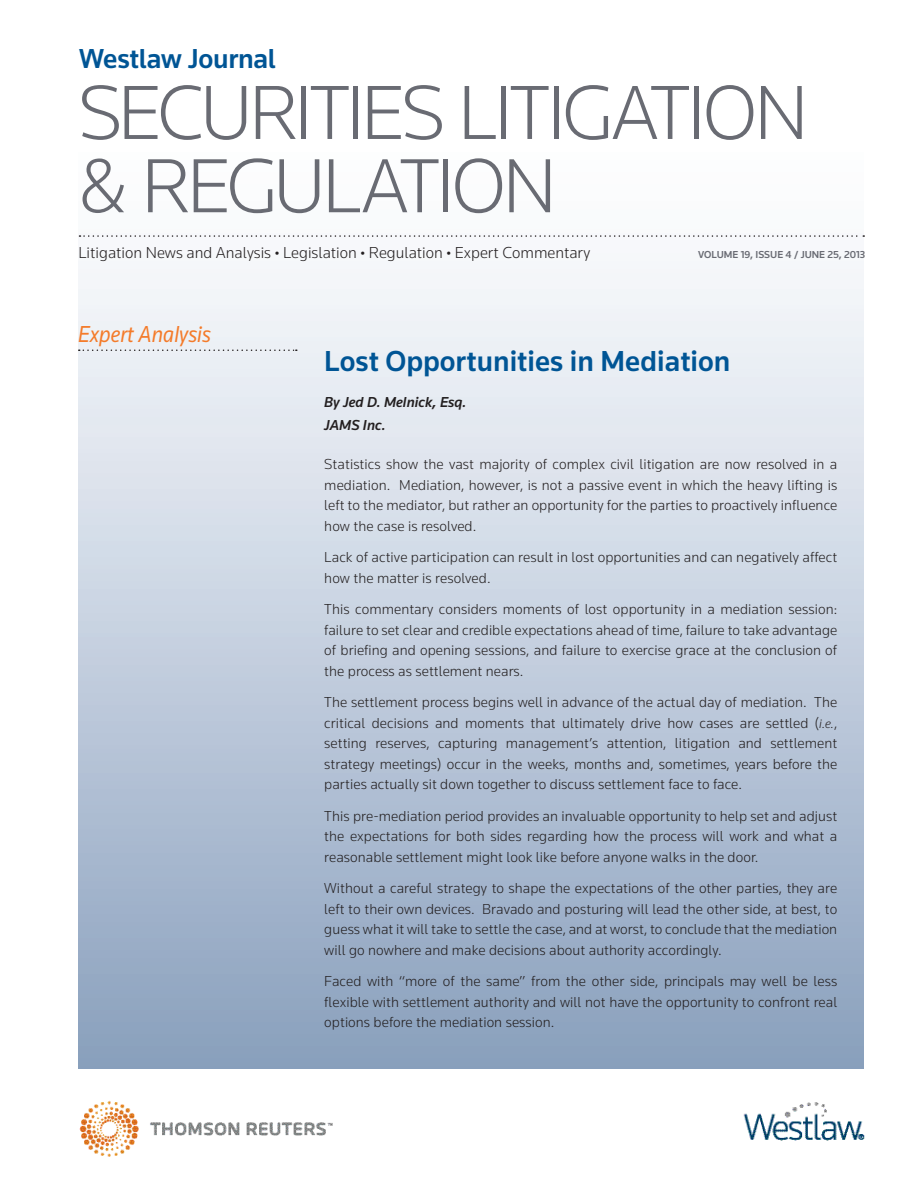
<style>
.page{position:relative;width:918px;height:1188px;background:#fff}
.page>*{position:absolute;margin:0;border:0;box-sizing:border-box;transform-origin:0 0}
.FC_MAIN_TITLE{font:300 79.5px "Knowledge";letter-spacing:-.05em;color:#696b73}
.CT{font:500 30px "Knowledge";color:#005595}
.t1{font:500 28.5px "Knowledge";letter-spacing:-.015em;color:#005595}
.t2{font:italic 24px "Knowledge";color:#f47b2a;scale:.9 1}
.t3{font:300 16.5px "Knowledge";color:#231f20}
.t4{font:300 15px/20.5px "Knowledge";letter-spacing:.005em;color:#231f20;text-align:justify}
.AU{font:italic 500 15px/22.6px "Knowledge";color:#231f20}
.volume{font:500 10.5px "Knowledge";letter-spacing:-.005em;color:#696b73}
.s1{font-size:13.5px}
.s2{font-style:italic;font-size:13.5px}
</style>
<div class="page">
<div style="left:78px;top:49px;width:786px;height:1019px;background:linear-gradient(to bottom,#fff,#8da3c0)"></div>
<img style="left:79px;top:1100px;width:254px;height:57px">
<img style="left:743px;top:1102px;width:122px;height:39px">
<svg style="left:79px;top:350px;width:218px;height:1px"></svg>
<svg style="left:80px;top:235px;width:784px;height:2px"></svg>
<p class="t1" style="left:79px;top:41px;width:198px">Westlaw Journal</p>
<p class="FC_MAIN_TITLE" style="left:78px;top:63px;width:732px">SECURITIES LITIGATION</p>
<p class="FC_MAIN_TITLE" style="left:78px;top:137px;width:480px">&amp; REGULATION</p>
<p class="t3" style="left:78px;top:243px;width:513px">Litigation News and Analysis <span class="s1">•</span> Legislation <span class="s1">•</span> Regulation <span class="s1">•</span> Expert Commentary</p>
<p class="t2" style="left:78px;top:319px;width:149px">Expert Analysis</p>
<p class="volume" style="left:698px;top:248px;width:169px">VOLUME 19, ISSUE 4 / JUNE 25, 2013</p>
<p class="CT" style="left:324px;top:342px;width:408px">Lost Opportunities in Mediation</p>
<p class="AU" style="left:324px;top:391px;width:144px">By Jed D. Melnick, Esq.<br>JAMS Inc.</p>
<p class="t4" style="left:324px;top:454px;width:515px">Statistics show the vast majority of complex civil litigation are now resolved in a mediation. Mediation, however, is not a passive event in which the heavy lifting is left to the mediator, but rather an opportunity for the parties to proactively influence how the case is resolved.</p>
<p class="t4" style="left:324px;top:547px;width:514px">Lack of active participation can result in lost opportunities and can negatively affect how the matter is resolved.</p>
<p class="t4" style="left:324px;top:599px;width:515px">This commentary considers moments of lost opportunity in a mediation session: failure to set clear and credible expectations ahead of time, failure to take advantage of briefing and opening sessions, and failure to exercise grace at the conclusion of the process as settlement nears.</p>
<p class="t4" style="left:324px;top:692px;width:515px">The settlement process begins well in advance of the actual day of mediation. The critical decisions and moments that ultimately drive how cases are settled (<span class="s2">i.e.</span>, setting reserves, capturing management’s attention, litigation and settlement strategy meetings) occur in the weeks, months and, sometimes, years before the parties actually sit down together to discuss settlement face to face.</p>
<p class="t4" style="left:324px;top:805px;width:514px">This pre-mediation period provides an invaluable opportunity to help set and adjust the expectations for both sides regarding how the process will work and what a reasonable settlement might look like before anyone walks in the door.</p>
<p class="t4" style="left:324px;top:878px;width:514px">Without a careful strategy to shape the expectations of the other parties, they are left to their own devices. Bravado and posturing will lead the other side, at best, to guess what it will take to settle the case, and at worst, to conclude that the mediation will go nowhere and make decisions about authority accordingly.</p>
<p class="t4" style="left:324px;top:971px;width:514px">Faced with “more of the same” from the other side, principals may well be less flexible with settlement authority and will not have the opportunity to confront real options before the mediation session.</p>
</div>
